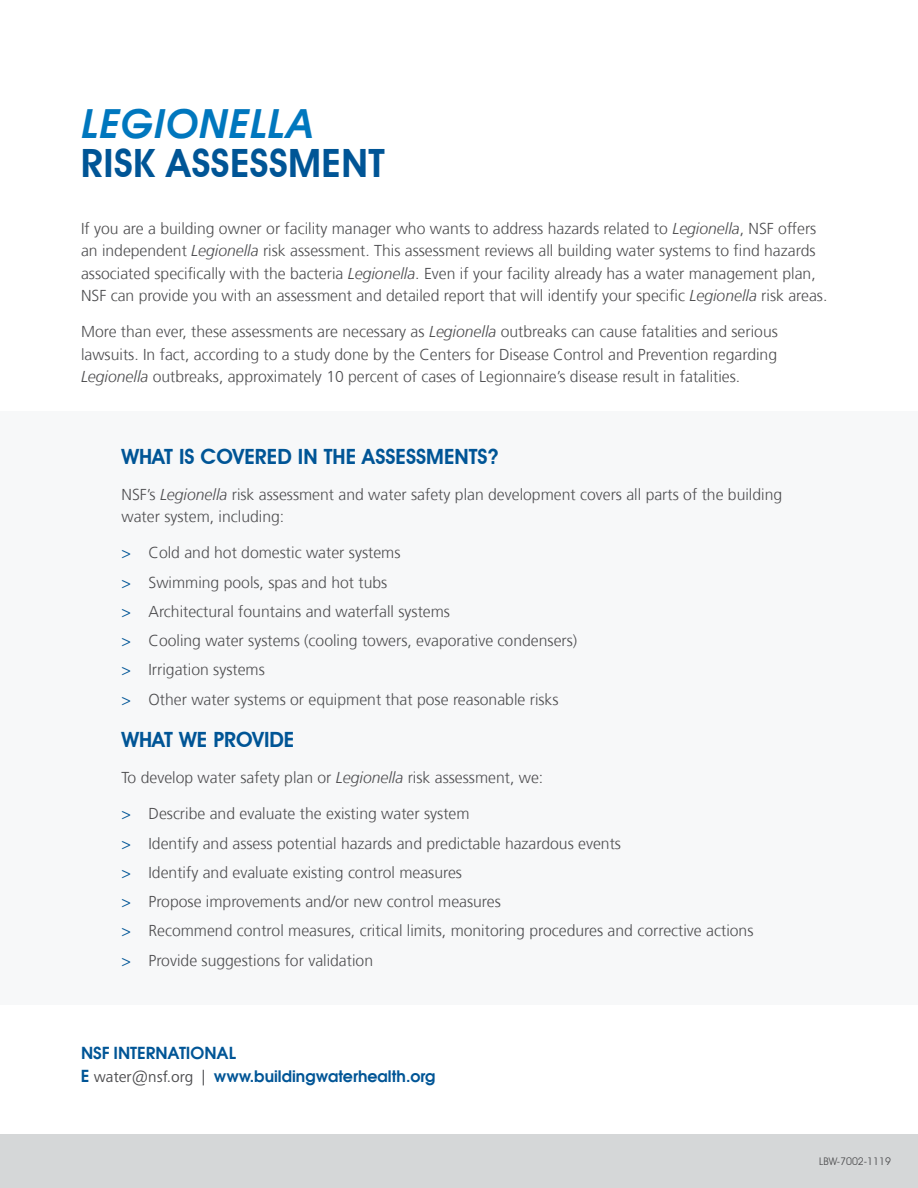
<style>
.page{position:relative;width:918px;height:1188px;background:#fff}
.page>*{position:absolute;margin:0;border:0;box-sizing:border-box;transform-origin:0 0}
.t1{font:600 39px "Avant Garde IT Cby BT";letter-spacing:.01em;color:#005596}
.t2{font:39px "Avant Garde Gothic ITC Dm Obl";letter-spacing:.02em;color:#0077be}
.t3{font:600 21px "Avant Garde IT Cby BT";color:#005596}
.t4{font:16.5px "Avant Garde Gothic ITC Dm";color:#005596}
.t5{font:300 15.75px/29.2px "Frutiger";color:#4d4d4f}
.t6{font:15.75px "Avant Garde Gothic ITC Dm";color:#005596}
.t7{font:10.5px "Avant Garde IT Cby BT";color:#4d4d4f}
.s1{font-style:italic}
.s2{color:#005596}
.s3{font-size:16.5px}
.s4{font-family:"Frutiger Next LTW1 G";color:#4d4d4f}
</style>
<div class="page">
<div style="left:0;top:1134px;width:918px;height:54px;background:#d5d7d8"></div>
<div style="left:0;top:411px;width:918px;height:594px;background:#f7f8f9"></div>
<h1 class="t2" style="left:81px;top:99px;width:235px">LEGIONELLA</h1>
<h1 class="t1" style="left:81px;top:140px;width:305px">RISK ASSESSMENT</h1>
<p class="t5" style="left:81px;top:217px;width:748px;line-height:22.5px">If you are a building owner or facility manager who wants to address hazards related to <span class="s1">Legionella</span>, NSF offers an independent <span class="s1">Legionella</span> risk assessment. This assessment reviews all building water systems to find hazards associated specifically with the bacteria <span class="s1">Legionella</span>. Even if your facility already has a water management plan, NSF can provide you with an assessment and detailed report that will identify your specific <span class="s1">Legionella</span> risk areas.</p>
<p class="t5" style="left:81px;top:321px;width:698px;line-height:22.5px;text-align:justify">More than ever, these assessments are necessary as <span class="s1">Legionella</span> outbreaks can cause fatalities and serious lawsuits. In fact, according to a study done by the Centers for Disease Control and Prevention regarding <span class="s1">Legionella</span> outbreaks, approximately 10 percent of cases of Legionnaire’s disease result in fatalities.</p>
<h2 class="t3" style="left:122px;top:444px;width:378px">WHAT IS COVERED IN THE ASSESSMENTS?</h2>
<p class="t5" style="left:122px;top:484px;width:662px;line-height:22.5px">NSF’s <span class="s1">Legionella</span> risk assessment and water safety plan development covers all parts of the building water system, including:</p>
<p class="t5" style="left:122px;top:539px;width:457px"><span class="s2">&gt;</span> Cold and hot domestic water systems<br><span class="s2">&gt;</span> Swimming pools, spas and hot tubs<br><span class="s2">&gt;</span> Architectural fountains and waterfall systems<br><span class="s2">&gt;</span> Cooling water systems (cooling towers, evaporative condensers) <span class="s2">&gt;</span> Irrigation systems<br><span class="s2">&gt;</span> Other water systems or equipment that pose reasonable risks</p>
<h2 class="t3" style="left:122px;top:727px;width:174px">WHAT WE PROVIDE</h2>
<p class="t5" style="left:122px;top:764px;width:423px">To develop water safety plan or <span class="s1">Legionella</span> risk assessment, we:</p>
<p class="t5" style="left:122px;top:800px;width:633px"><span class="s2">&gt;</span> Describe and evaluate the existing water system<br><span class="s2">&gt;</span> Identify and assess potential hazards and predictable hazardous events<br><span class="s2">&gt;</span> Identify and evaluate existing control measures<br><span class="s2">&gt;</span> Propose improvements and/or new control measures<br><span class="s2">&gt;</span> Recommend control measures, critical limits, monitoring procedures and corrective actions <span class="s2">&gt;</span> Provide suggestions for validation</p>
<p class="t4" style="left:81px;top:1042px;width:157px">NSF INTERNATIONAL</p>
<p class="t6" style="left:81px;top:1066px;width:356px"><span class="s3">E</span> <span class="s4">water@nsf.org |</span> www.buildingwaterhealth.org</p>
<p class="t7" style="left:819px;top:1155px;width:73px">LBW-7002-1119</p>
</div>
